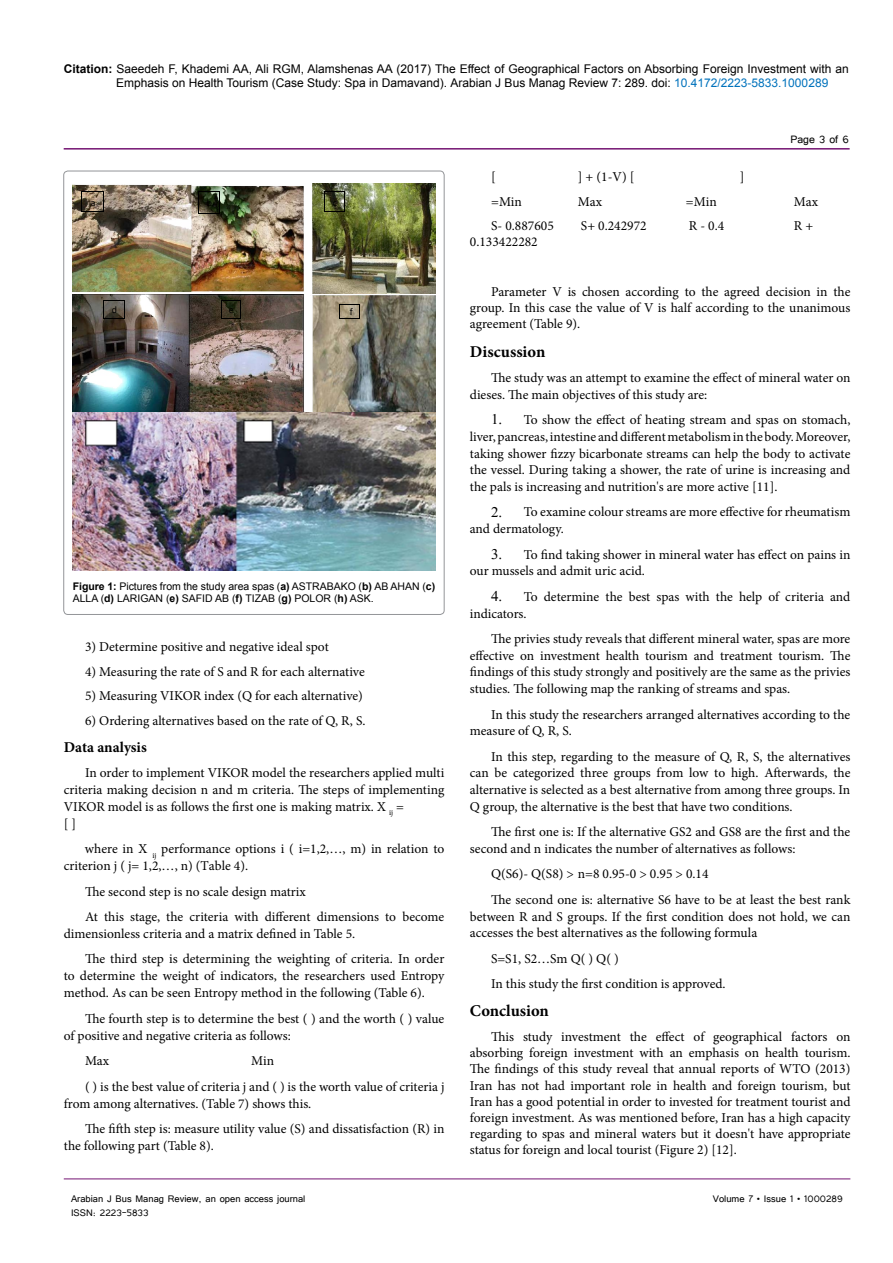
<style>
.page{position:relative;width:893px;height:1263px;background:#fff}
.page>*{position:absolute;margin:0;border:0;box-sizing:border-box;transform-origin:0 0}
.t1{font:700 16.5px "Minion Pro";color:#000}
.t2{font:700 15px "Minion Pro";color:#000}
.t3{font:13.5px/16.8px "Minion Pro";color:#000}
.t4{font:13.5px "Tunga";color:#000}
.t5{font:12px/14.4px "Arial";color:#000}
.t6{font:12px "Tunga";color:#000}
.t7{font:10.5px/12.6px "Arial";color:#000}
.t8{font:10.05px "Calibri";color:#000}
.s1{font-weight:700}
.s2{color:#0072bc}
</style>
<div class="page">
<hr style="left:64px;top:148px;width:786px;height:2px;background:#741472">
<hr style="left:64px;top:1179px;width:786px;height:1px;background:#741472">
<img style="left:73px;top:183px;width:362px;height:111px">
<img style="left:73px;top:294px;width:362px;height:277px">
<svg style="left:81px;top:191px;width:23px;height:21px"></svg>
<svg style="left:324px;top:191px;width:21px;height:21px"></svg>
<svg style="left:198px;top:191px;width:22px;height:23px"></svg>
<svg style="left:103px;top:300px;width:22px;height:19px"></svg>
<svg style="left:221px;top:300px;width:20px;height:19px"></svg>
<svg style="left:339px;top:304px;width:21px;height:15px"></svg>
<p class="t5" style="left:116px;top:61px;width:734px;text-indent:-52px"><span class="s1">Citation:</span> Saeedeh F, Khademi AA, Ali RGM, Alamshenas AA (2017) The Effect of Geographical Factors on Absorbing Foreign Investment with an<br>Emphasis on Health Tourism (Case Study: Spa in Damavand). Arabian J Bus Manag Review 7: 289. doi: <span class="s2">10.4172/2223-5833.1000289</span></p>
<p class="t8" style="left:91px;top:196px;width:6px">a</p>
<p class="t8" style="left:207px;top:196px;width:7px">b</p>
<p class="t8" style="left:333px;top:196px;width:6px">c</p>
<p class="t8" style="left:112px;top:303px;width:7px">d</p>
<p class="t8" style="left:229px;top:303px;width:6px">e</p>
<p class="t8" style="left:350px;top:306px;width:5px">f</p>
<p class="t7" style="left:73px;top:580px;width:364px"><span class="s1">Figure 1:</span> Pictures from the study area spas (<span class="s1">a)</span> ASTRABAKO (<span class="s1">b)</span> AB AHAN (<span class="s1">c)<br></span>ALLA (<span class="s1">d)</span> LARIGAN (<span class="s1">e)</span> SAFID AB (<span class="s1">f)</span> TIZAB (<span class="s1">g)</span> POLOR (<span class="s1">h)</span> ASK.</p>
<p class="t3" style="left:85px;top:638px;width:245px">3) Determine positive and negative ideal spot</p>
<p class="t3" style="left:85px;top:663px;width:281px">4) Measuring the rate of S and R for each alternative</p>
<p class="t3" style="left:85px;top:688px;width:279px">5) Measuring VIKOR index (Q for each alternative)</p>
<p class="t3" style="left:85px;top:712px;width:282px">6) Ordering alternatives based on the rate of Q, R, S.</p>
<p class="t2" style="left:64px;top:736px;width:84px">Data analysis</p>
<p class="t3" style="left:64px;top:764px;width:382px;text-indent:21px">In order to implement VIKOR model the researchers applied multi criteria making decision n and m criteria. The steps of implementing VIKOR model is as follows the first one is making matrix. X <sub>ij</sub> =<br>[ ]</p>
<p class="t3" style="left:64px;top:840px;width:382px;text-indent:21px">where in X <sub>ij</sub> performance options i ( i=1,2,…, m) in relation to criterion j ( j= 1,2,…, n) (Table 4).</p>
<p class="t3" style="left:85px;top:879px;width:361px;line-height:25.5px">The second step is no scale design matrix<br>At this stage, the criteria with different dimensions to become</p>
<p class="t3" style="left:85px;top:921px;width:361px;line-height:25.5px;text-indent:-21px">dimensionless criteria and a matrix defined in Table 5.<br>The third step is determining the weighting of criteria. In order</p>
<p class="t3" style="left:64px;top:968px;width:382px">to determine the weight of indicators, the researchers used Entropy method. As can be seen Entropy method in the following (Table 6).</p>
<p class="t3" style="left:64px;top:1010px;width:382px;text-indent:21px">The fourth step is to determine the best ( ) and the worth ( ) value of positive and negative criteria as follows:</p>
<p class="t3" style="left:85px;top:1052px;width:26px">Max</p>
<p class="t3" style="left:85px;top:1048px;width:361px;line-height:25.5px;text-align:center">Min<br>( ) is the best value of criteria j and ( ) is the worth value of criteria j</p>
<p class="t3" style="left:85px;top:1091px;width:361px;line-height:25.5px;text-indent:-21px">from among alternatives. (Table 7) shows this.<br>The fifth step is: measure utility value (S) and dissatisfaction (R) in</p>
<p class="t3" style="left:64px;top:1137px;width:152px">the following part (Table 8).</p>
<p class="t4" style="left:790px;top:131px;width:60px">Page 3 of 6</p>
<p class="t3" style="left:491px;top:168px;width:6px">[</p>
<p class="t3" style="left:578px;top:168px;width:58px">] + (1-V) [</p>
<p class="t3" style="left:740px;top:168px;width:6px">]</p>
<p class="t3" style="left:491px;top:193px;width:32px">=Min</p>
<p class="t3" style="left:578px;top:193px;width:26px">Max</p>
<p class="t3" style="left:686px;top:193px;width:32px">=Min</p>
<p class="t3" style="left:794px;top:193px;width:26px">Max</p>
<p class="t3" style="left:491px;top:218px;width:64px">S- 0.887605</p>
<p class="t3" style="left:581px;top:218px;width:67px">S+ 0.242972</p>
<p class="t3" style="left:689px;top:218px;width:37px">R - 0.4</p>
<p class="t3" style="left:794px;top:218px;width:21px">R +</p>
<p class="t3" style="left:470px;top:234px;width:69px">0.133422282</p>
<p class="t3" style="left:470px;top:283px;width:382px;line-height:16.2px;text-align:justify;text-indent:21px">Parameter V is chosen according to the agreed decision in the group. In this case the value of V is half according to the unanimous agreement (Table 9).</p>
<p class="t1" style="left:470px;top:340px;width:77px">Discussion</p>
<p class="t3" style="left:470px;top:369px;width:382px;text-indent:21px">The study was an attempt to examine the effect of mineral water on dieses. The main objectives of this study are:</p>
<p class="t3" style="left:470px;top:411px;width:382px;text-align:justify;text-indent:54px">To show the effect of heating stream and spas on stomach, liver, pancreas, intestine and different metabolism in the body. Moreover, taking shower fizzy bicarbonate streams can help the body to activate the vessel. During taking a shower, the rate of urine is increasing and the pals is increasing and nutrition's are more active [11].</p>
<p class="t3" style="left:470px;top:504px;width:382px;text-indent:54px">To examine colour streams are more effective for rheumatism and dermatology.</p>
<p class="t3" style="left:470px;top:546px;width:382px;text-indent:21px">✓ To find taking shower in mineral water has effect on pains in our mussels and admit uric acid.</p>
<p class="t3" style="left:470px;top:588px;width:382px;text-indent:21px">✔ To determine the best spas with the help of criteria and indicators.</p>
<p class="t3" style="left:470px;top:630px;width:382px;text-align:justify;text-indent:21px">The privies study reveals that different mineral water, spas are more effective on investment health tourism and treatment tourism. The findings of this study strongly and positively are the same as the privies studies. The following map the ranking of streams and spas.</p>
<p class="t3" style="left:470px;top:706px;width:382px;text-indent:21px">In this study the researchers arranged alternatives according to the measure of Q, R, S.</p>
<p class="t3" style="left:470px;top:748px;width:382px;text-align:justify;text-indent:21px">In this step, regarding to the measure of Q, R, S, the alternatives can be categorized three groups from low to high. Afterwards, the alternative is selected as a best alternative from among three groups. In Q group, the alternative is the best that have two conditions.</p>
<p class="t3" style="left:470px;top:824px;width:382px;text-indent:21px">The first one is: If the alternative GS2 and GS8 are the first and the second and n indicates the number of alternatives as follows:</p>
<p class="t3" style="left:491px;top:861px;width:361px;line-height:25.3px">Q(S6)- Q(S8) &gt; n=8 0.95-0 &gt; 0.95 &gt; 0.14<br>The second one is: alternative S6 have to be at least the best rank</p>
<p class="t3" style="left:470px;top:908px;width:382px">between R and S groups. If the first condition does not hold, we can accesses the best alternatives as the following formula</p>
<p class="t3" style="left:491px;top:946px;width:236px;line-height:25.3px">S=S1, S2…Sm Q( ) Q( )<br>In this study the first condition is approved.</p>
<p class="t1" style="left:470px;top:999px;width:81px">Conclusion</p>
<p class="t3" style="left:470px;top:1029px;width:382px;line-height:16.2px;text-align:justify;text-indent:21px">This study investment the effect of geographical factors on absorbing foreign investment with an emphasis on health tourism.<br>The findings of this study reveal that annual reports of WTO (2013)<br>Iran has not had important role in health and foreign tourism, but Iran has a good potential in order to invested for treatment tourist and foreign investment. As was mentioned before, Iran has a high capacity regarding to spas and mineral waters but it doesn't have appropriate status for foreign and local tourist (Figure 2) [12].</p>
<p class="t6" style="left:71px;top:1190px;width:236px">Arabian J Bus Manag Review, an open access journal</p>
<p class="t6" style="left:713px;top:1190px;width:132px">Volume 7 • Issue 1 • 1000289</p>
<p class="t6" style="left:71px;top:1205px;width:79px">ISSN: 2223-5833</p>
</div>
